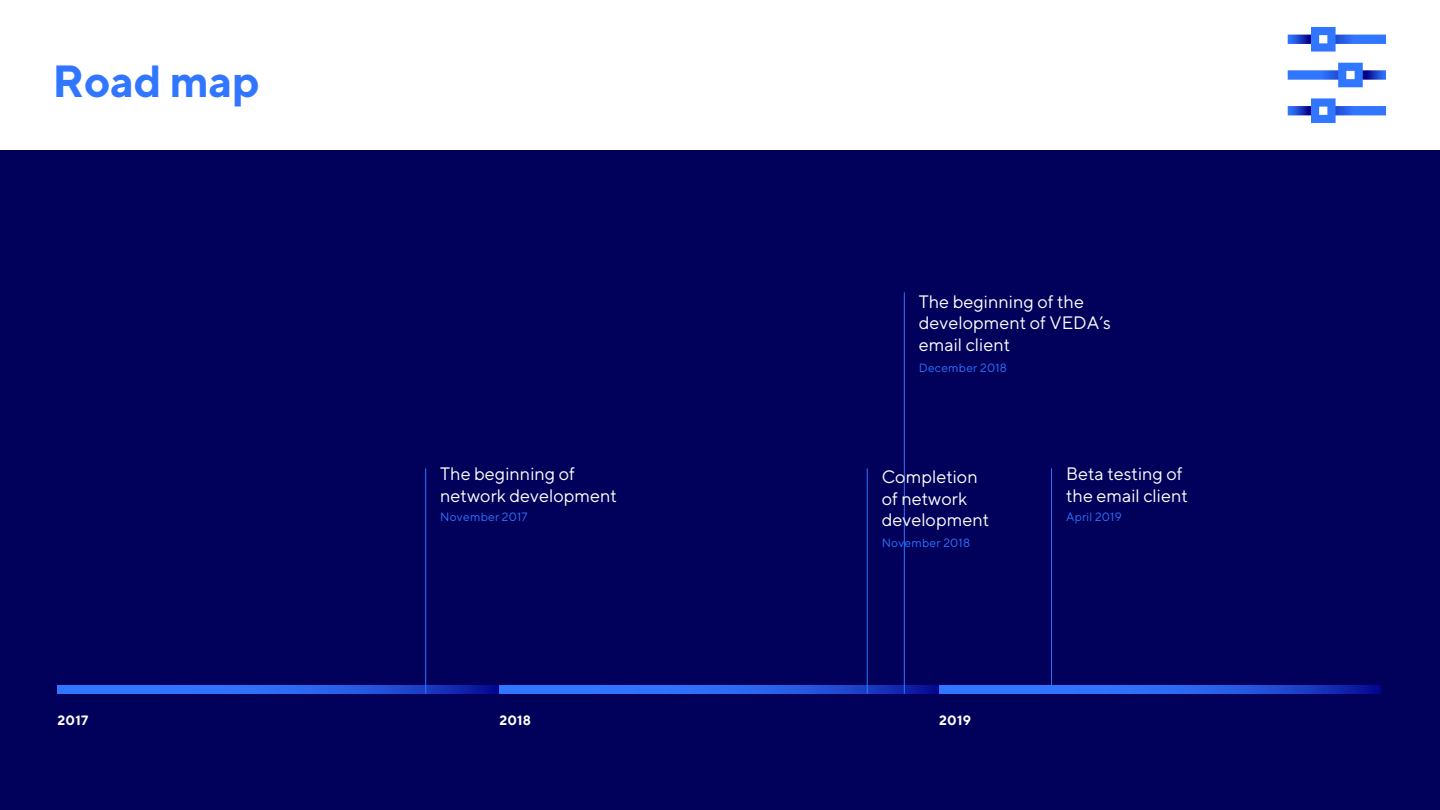
<style>
.page{position:relative;width:1440px;height:810px;background:#fff}
.page>*{position:absolute;margin:0;border:0;box-sizing:border-box;transform-origin:0 0}
.t1{font:700 45px "TT Norms";letter-spacing:-.01em;color:#3076ff}
.t2{font:18px/21.6px "TT Norms";color:#fff}
.t3{font:700 13.5px "TT Norms";letter-spacing:.02em;color:#fff}
.t4{font:12px "TT Norms";letter-spacing:.02em;color:#3076ff}
</style>
<div class="page">
<div style="left:0;top:150px;width:1440px;height:660px;background:#01005a"></div>
<svg style="left:1288px;top:27px;width:98px;height:25px"></svg>
<svg style="left:1288px;top:98px;width:98px;height:25px"></svg>
<svg style="left:1288px;top:63px;width:98px;height:24px"></svg>
<svg style="left:58px;top:686px;width:441px;height:8px;background:#275de5"></svg>
<svg style="left:499px;top:686px;width:440px;height:8px;background:#275ee6"></svg>
<svg style="left:939px;top:686px;width:442px;height:8px;background:#275de5"></svg>
<hr style="left:867px;top:468px;width:1px;height:226px;background:#3076ff">
<hr style="left:904px;top:292px;width:1px;height:402px;background:#3076ff">
<hr style="left:425px;top:468px;width:1px;height:226px;background:#3076ff">
<hr style="left:1051px;top:468px;width:1px;height:226px;background:#3076ff">
<h1 class="t1" style="left:52px;top:53px;width:209px">Road map</h1>
<p class="t2" style="left:440px;top:463px;width:178px">The beginning of network development</p>
<p class="t4" style="left:440px;top:510px;width:89px">November 2017</p>
<p class="t2" style="left:919px;top:290px;width:194px">The beginning of the development of VEDA’s email client</p>
<p class="t4" style="left:919px;top:360px;width:90px">December 2018</p>
<p class="t2" style="left:882px;top:466px;width:109px">Completion of network development</p>
<p class="t4" style="left:882px;top:535px;width:90px">November 2018</p>
<p class="t2" style="left:1066px;top:463px;width:123px">Beta testing of the email client</p>
<p class="t4" style="left:1066px;top:510px;width:57px">April 2019</p>
<p class="t3" style="left:58px;top:712px;width:32px">2017</p>
<p class="t3" style="left:499px;top:712px;width:33px">2018</p>
<p class="t3" style="left:939px;top:712px;width:33px">2019</p>
</div>
